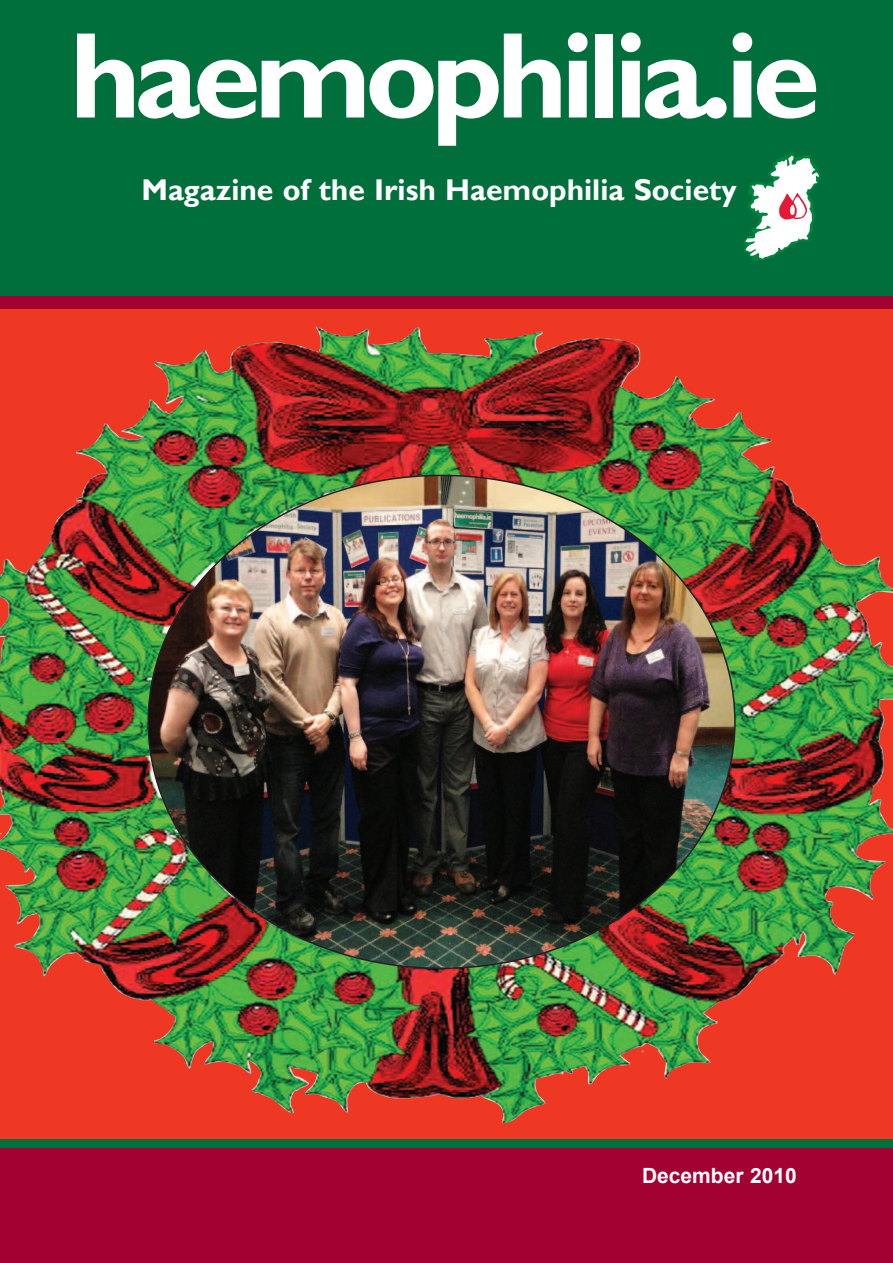
<style>
.page{position:relative;width:893px;height:1263px;background:#fff}
.page>*{position:absolute;margin:0;border:0;box-sizing:border-box;transform-origin:0 0}
.t1{font:700 123px "Gill Sans";letter-spacing:-.055em;color:#fff}
.t2{font:700 30px "Gill Sans";color:#fff}
.t3{font:700 21px "Arial";color:#fff}
</style>
<div class="page">
<img style="left:0;top:309px;width:893px;height:831px">
<img style="left:315px;top:327px;width:578px;height:611px">
<div style="left:0;top:0;width:893px;height:298px;background:#006f3c"></div>
<div style="left:0;top:1144px;width:893px;height:119px;background:#a40133"></div>
<svg style="left:744px;top:153px;width:77px;height:108px"></svg>
<div style="left:0;top:296px;width:893px;height:13px;background:#a40133"></div>
<div style="left:0;top:1140px;width:893px;height:8px;background:#006f3c"></div>
<img style="left:147px;top:475px;width:589px;height:494px">
<h1 class="t1" style="left:69px;top:3px;width:752px">haemophilia.ie</h1>
<p class="t2" style="left:141px;top:172px;width:597px">Magazine of the Irish Haemophilia Society</p>
<p class="t3" style="left:642px;top:1164px;width:156px">December 2010</p>
</div>
